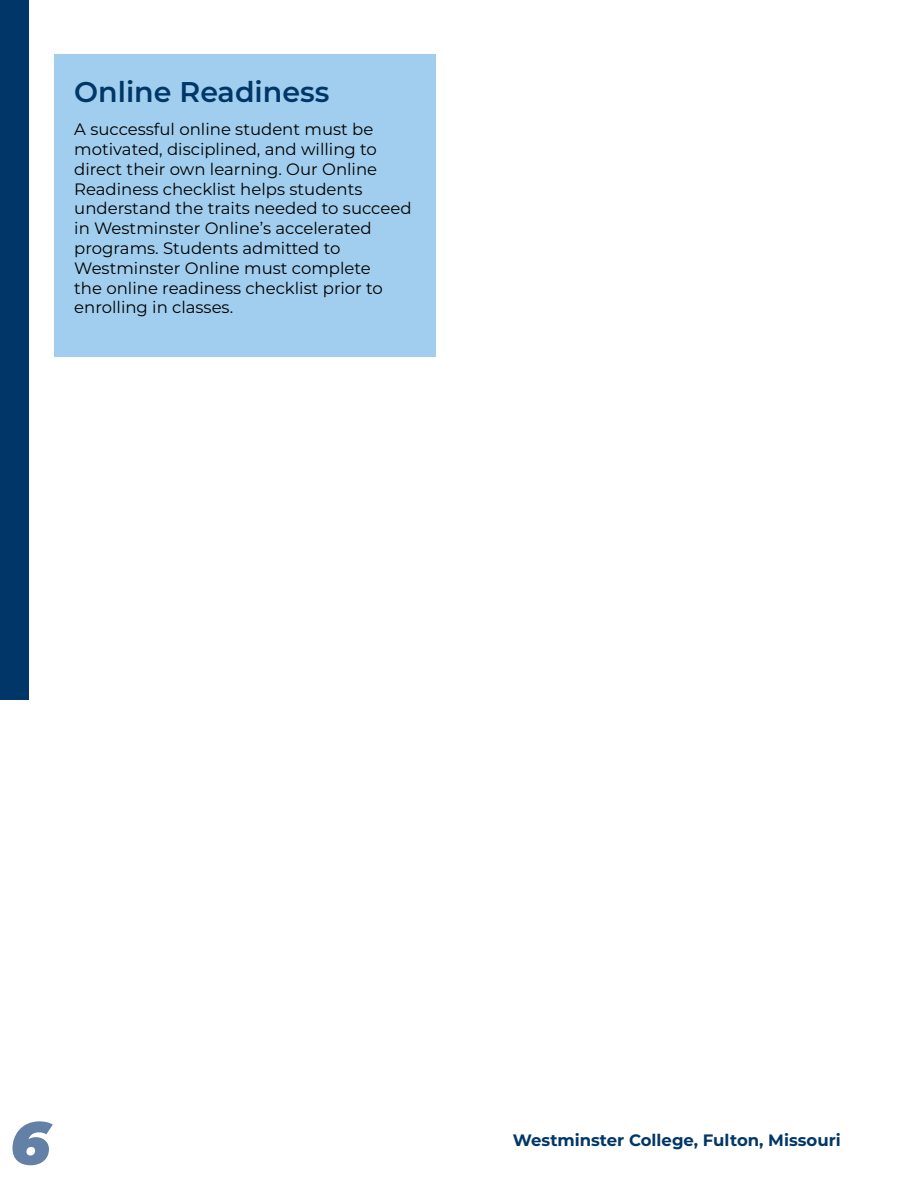
<style>
.page{position:relative;width:918px;height:1188px;background:#fff}
.page>*{position:absolute;margin:0;border:0;box-sizing:border-box;transform-origin:0 0}
.t1{font:italic 900 60px "Montserrat";color:#6380a7}
.t2{font:600 28.5px "Montserrat";color:#003768}
.t3{font:16.5px/19.8px "Montserrat";color:#000}
.t4{font:700 16.5px "Montserrat";color:#003768}
</style>
<div class="page">
<div style="left:0;top:0;width:29px;height:700px;background:#003768"></div>
<div style="left:54px;top:54px;width:381px;height:302px;background:#a1ceee"></div>
<h2 class="t2" style="left:74px;top:72px;width:257px">Online Readiness</h2>
<p class="t3" style="left:74px;top:119px;width:339px">A successful online student must be motivated, disciplined, and willing to direct their own learning. Our Online Readiness checklist helps students understand the traits needed to succeed in Westminster Online’s accelerated programs. Students admitted to Westminster Online must complete<br>the online readiness checklist prior to enrolling in classes.</p>
<h1 class="t1" style="left:10px;top:1098px;width:41px">6</h1>
<p class="t4" style="left:513px;top:1128px;width:329px">Westminster College, Fulton, Missouri</p>
</div>
